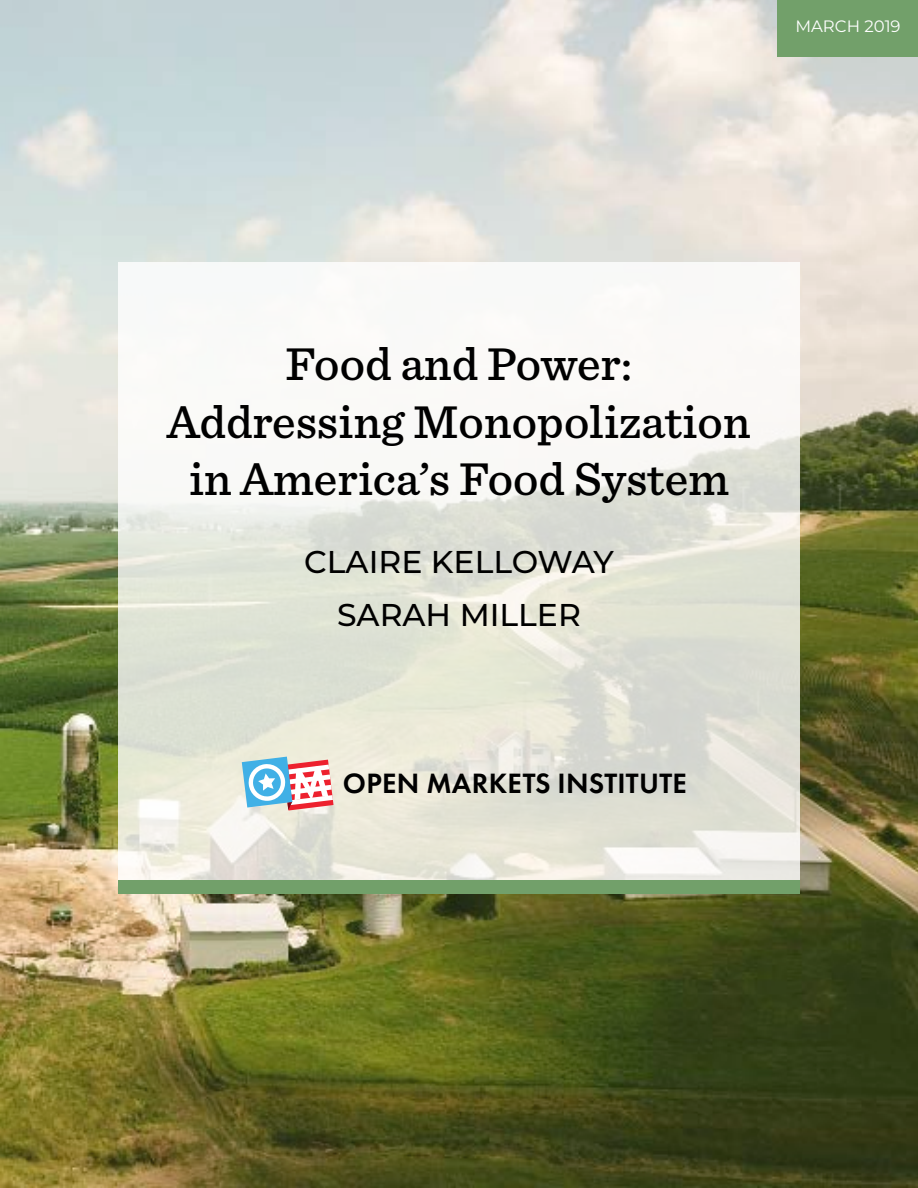
<style>
.page{position:relative;width:918px;height:1188px;background:#fff}
.page>*{position:absolute;margin:0;border:0;box-sizing:border-box;transform-origin:0 0}
.t1{font:500 48px/57.6px "Sentinel";color:#000;text-align:center}
.t2{font:500 31.5px/52.5px "Montserrat";color:#000;text-align:center}
.t3{font:600 28.95px "Futura PT";letter-spacing:.01em;color:#000}
.t4{font:16.5px "Montserrat";color:#fff}
</style>
<div class="page">
<img style="left:0;top:0;width:918px;height:1188px">
<svg style="left:118px;top:263px;width:682px;height:618px"></svg>
<div style="left:778px;top:0;width:140px;height:56px;background:#72a06a"></div>
<div style="left:118px;top:881px;width:682px;height:13px;background:#72a06a"></div>
<svg style="left:283px;top:760px;width:50px;height:51px"></svg>
<svg style="left:242px;top:757px;width:50px;height:51px"></svg>
<svg style="left:248px;top:763px;width:85px;height:47px"></svg>
<p class="t4" style="left:795px;top:15px;width:107px">MARCH 2019</p>
<p class="t1" style="left:167px;top:333px;width:585px">Food and Power:<br>Addressing Monopolization in America’s Food System</p>
<p class="t2" style="left:304px;top:535px;width:311px">CLAIRE KELLOWAY<br>SARAH MILLER</p>
<p class="t3" style="left:343px;top:765px;width:345px">OPEN MARKETS INSTITUTE</p>
</div>
